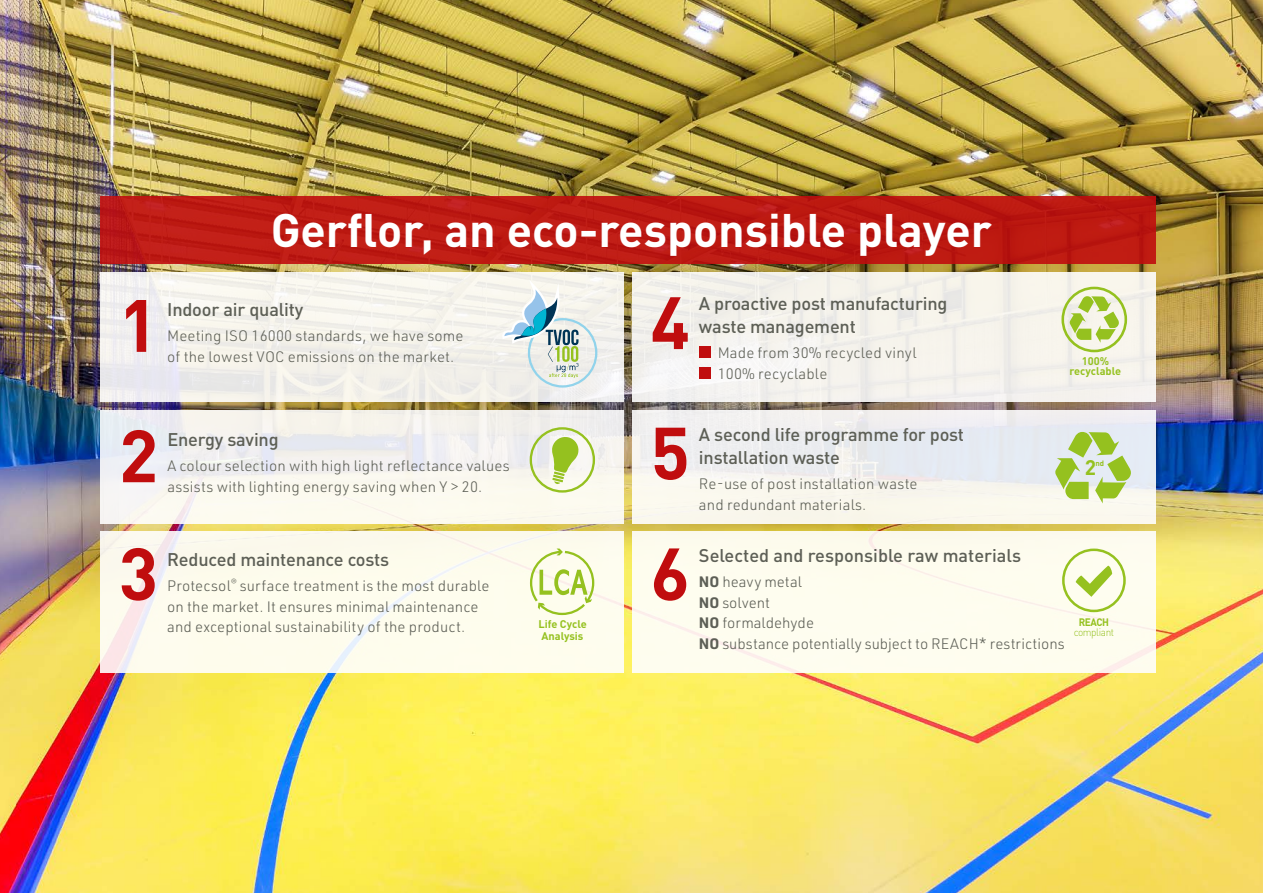
<style>
.page{position:relative;width:1263px;height:893px;background:#fff}
.page>*{position:absolute;margin:0;border:0;box-sizing:border-box;transform-origin:0 0}
.t1{font:700 72.9px/130.4px "DIN Pro";color:#c00d0e}
.t2{font:700 46.5px "DIN Pro";color:#fff}
.t3{font:700 20.85px "DIN Pro";color:#95c11f}
.t4{font:500 18.15px/23.1px "DIN Pro";letter-spacing:-.01em;color:#5d5f56}
.t5{font:300 14.85px/20.7px "URWDIN";letter-spacing:.01em;color:#5d5f56}
.t6{font:700 10.95px/12.1px "DIN Pro";color:#95c11f}
.t7{font:300 10.65px "DIN Pro";letter-spacing:-.04em;color:#95c11f;scale:.93 1}
.t8{font:700 10.65px "DIN Pro";letter-spacing:-.04em;color:#95c11f;scale:.93 1}
.t9{font:700 7.65px "DIN Pro";color:#95c11f}
.s1{font-weight:700}
</style>
<div class="page">
<img style="left:0;top:0;width:1263px;height:893px">
<div style="left:100px;top:531px;width:524px;height:141px;background:#fefced"></div>
<div style="left:632px;top:410px;width:523px;height:114px;background:linear-gradient(to right,#f4f2ee,#eef0f0)"></div>
<div style="left:632px;top:531px;width:523px;height:141px;background:#fefdef"></div>
<div style="left:632px;top:272px;width:523px;height:130px;background:#f5f3ec"></div>
<div style="left:100px;top:410px;width:524px;height:114px;background:linear-gradient(to bottom,#ececed,#fcfaf0)"></div>
<div style="left:100px;top:272px;width:524px;height:130px;background:#f3f1ec"></div>
<div style="left:100px;top:196px;width:1055px;height:68px;background:#bd1a12"></div>
<div style="left:699px;top:347px;width:12px;height:11px;background:#c00d0e"></div>
<div style="left:699px;top:367px;width:12px;height:12px;background:#c00d0e"></div>
<svg style="left:502px;top:280px;width:95px;height:108px"></svg>
<div style="left:530px;top:427px;width:65px;height:66px;border:2px solid #95c11f;border-radius:50%"></div>
<svg style="left:552px;top:436px;width:28px;height:48px"></svg>
<svg style="left:529px;top:549px;width:66px;height:67px"></svg>
<svg style="left:1070px;top:296px;width:49px;height:47px"></svg>
<div style="left:1061px;top:287px;width:66px;height:65px;border:3px solid #95c11f;border-radius:50%"></div>
<svg style="left:1055px;top:432px;width:76px;height:71px;background:#c5da98"></svg>
<svg style="left:1062px;top:549px;width:64px;height:63px"></svg>
<h2 class="t2" style="left:271px;top:199px;width:723px">Gerflor, an eco-responsible player</h2>
<h1 class="t1" style="left:119px;top:257px;width:41px">1<br>2</h1>
<p class="t4" style="left:167px;top:297px;width:138px">Indoor air quality</p>
<p class="t5" style="left:167px;top:325px;width:298px">Meeting ISO 16000 standards, we have some of the lowest VOC emissions on the market.</p>
<p class="t4" style="left:167px;top:427px;width:113px">Energy saving</p>
<p class="t5" style="left:167px;top:455px;width:344px">A colour selection with high light reflectance values assists with lighting energy saving when Y &gt; 20.</p>
<h1 class="t1" style="left:119px;top:506px;width:41px">3</h1>
<p class="t4" style="left:167px;top:547px;width:224px">Reduced maintenance costs</p>
<p class="t5" style="left:167px;top:575px;width:324px">Protecsol<sup>®</sup> surface treatment is the most durable on the market. It ensures minimal maintenance and exceptional sustainability of the product.</p>
<p class="t6" style="left:538px;top:617px;width:50px">Life Cycle<br>Analysis</p>
<h1 class="t1" style="left:650px;top:255px;width:41px">4</h1>
<p class="t4" style="left:699px;top:291px;width:250px">A proactive post manufacturing waste management</p>
<p class="t5" style="left:718px;top:342px;width:200px">Made from 30% recycled vinyl<br>100% recyclable</p>
<p class="t6" style="left:1069px;top:355px;width:53px;line-height:10.6px;text-align:center">100% recyclable</p>
<h1 class="t1" style="left:650px;top:390px;width:41px;line-height:120.8px">5<br>6</h1>
<p class="t4" style="left:699px;top:422px;width:267px">A second life programme for post installation waste</p>
<p class="t5" style="left:699px;top:473px;width:220px">Re-use of post installation waste and redundant materials.</p>
<p class="t4" style="left:699px;top:543px;width:324px">Selected and responsible raw materials</p>
<p class="t5" style="left:699px;top:571px;width:367px"><span class="s1">NO</span> heavy metal<br><span class="s1">NO</span> solvent<br><span class="s1">NO</span> formaldehyde<br><span class="s1">NO</span> substance potentially subject to REACH* restrictions</p>
<h3 class="t3" style="left:1085px;top:453px;width:13px">2</h3>
<p class="t9" style="left:1096px;top:458px;width:10px">nd</p>
<p class="t8" style="left:1079px;top:615px;width:34px">REACH</p>
<p class="t7" style="left:1074px;top:624px;width:45px">compliant</p>
</div>
